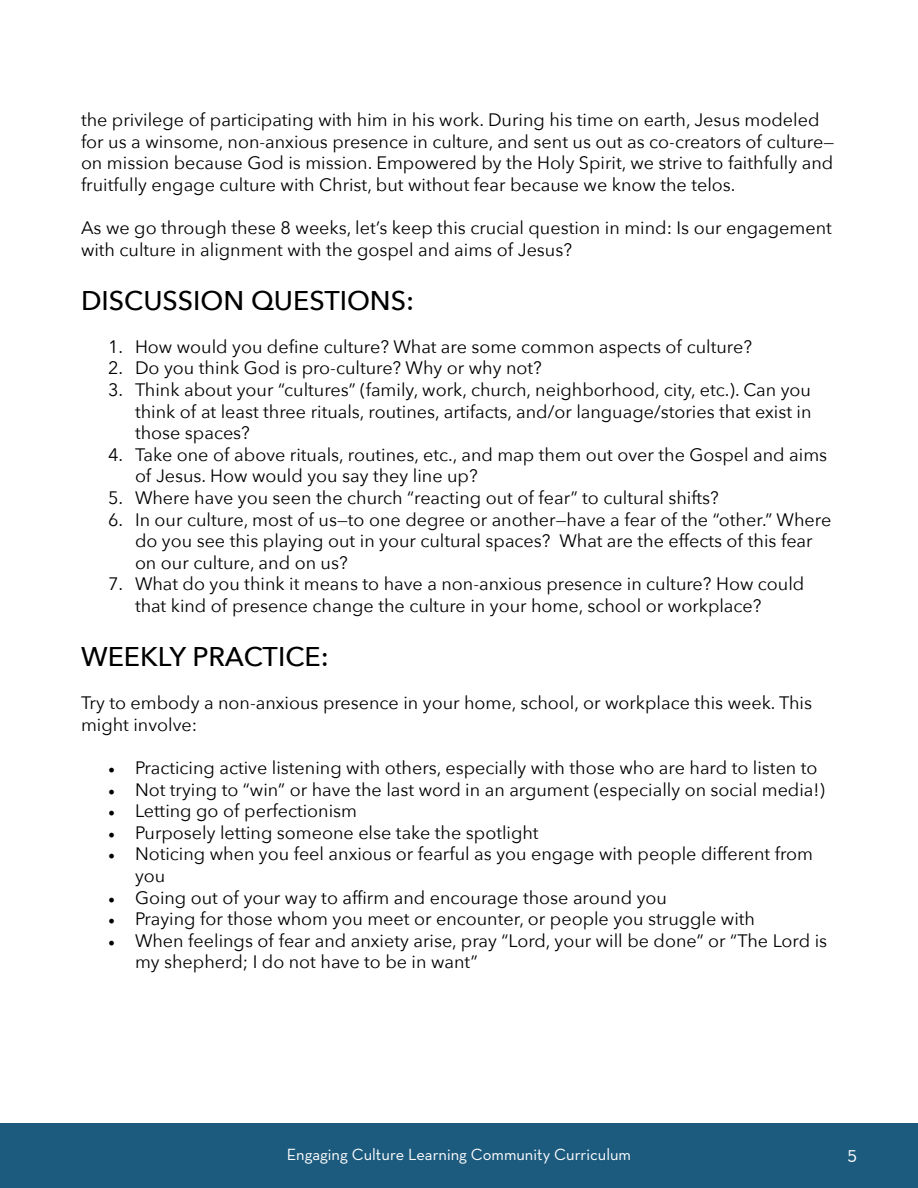
<style>
.page{position:relative;width:918px;height:1188px;background:#fff}
.page>*{position:absolute;margin:0;border:0;box-sizing:border-box;transform-origin:0 0}
.t1{font:500 27px "Avenir Next";color:#000}
.t2{font:19.5px "Neutra Text";color:#fff}
.t3{font:18px/21.6px "Avenir Next";color:#000}
.t4{font:16.5px "Neutra Text";color:#fff}
.s1{font-family:"Minion Pro"}
</style>
<div class="page">
<div style="left:0;top:1123px;width:918px;height:65px;background:#1d5b7e"></div>
<p class="t3" style="left:81px;top:109px;width:755px">the privilege of participating with him in his work. During his time on earth, Jesus modeled for us a winsome, non-anxious presence in culture, and sent us out as co-creators of culture— on mission because God is mission. Empowered by the Holy Spirit, we strive to faithfully and fruitfully engage culture with Christ, but without fear because we know the telos.</p>
<p class="t3" style="left:81px;top:217px;width:752px">As we go through these 8 weeks, let’s keep this crucial question in mind: Is our engagement with culture in alignment with the gospel and aims of Jesus?</p>
<h1 class="t1" style="left:81px;top:283px;width:335px">DISCUSSION QUESTIONS:</h1>
<p class="t3" style="left:108px;top:336px;width:646px">1. How would you define culture? What are some common aspects of culture?</p>
<p class="t3" style="left:108px;top:358px;width:435px">2. Do you think God is pro-culture? Why or why not?</p>
<p class="t3" style="left:135px;top:379px;width:678px;text-align:justify;text-indent:-27px">3. Think about your “cultures” (family, work, church, neighborhood, city, etc.). Can you think of at least three rituals, routines, artifacts, and/or language/stories that exist in those spaces?</p>
<p class="t3" style="left:135px;top:444px;width:694px;text-indent:-27px">4. Take one of above rituals, routines, etc., and map them out over the Gospel and aims of Jesus. How would you say they line up?</p>
<p class="t3" style="left:108px;top:487px;width:612px">5. Where have you seen the church “reacting out of fear” to cultural shifts?</p>
<p class="t3" style="left:135px;top:509px;width:698px;text-indent:-27px">6. In our culture, most of us—to one degree or another—have a fear of the “other.” Where do you see this playing out in your cultural spaces? What are the effects of this fear on our culture, and on us?</p>
<p class="t3" style="left:135px;top:574px;width:671px;text-indent:-27px">7. What do you think it means to have a non-anxious presence in culture? How could that kind of presence change the culture in your home, school or workplace?</p>
<h1 class="t1" style="left:81px;top:639px;width:249px">WEEKLY PRACTICE:</h1>
<p class="t3" style="left:81px;top:693px;width:733px">Try to embody a non-anxious presence in your home, school, or workplace this week. This might involve:</p>
<p class="t3" style="left:108px;top:757px;width:711px"><span class="s1">•</span> Practicing active listening with others, especially with those who are hard to listen to</p>
<p class="t3" style="left:108px;top:779px;width:718px"><span class="s1">•</span> Not trying to “win” or have the last word in an argument (especially on social media!)</p>
<p class="t3" style="left:108px;top:801px;width:251px"><span class="s1">•</span> Letting go of perfectionism</p>
<p class="t3" style="left:108px;top:822px;width:432px"><span class="s1">•</span> Purposely letting someone else take the spotlight</p>
<p class="t3" style="left:135px;top:844px;width:680px;text-indent:-27px"><span class="s1">•</span> Noticing when you feel anxious or fearful as you engage with people different from you</p>
<p class="t3" style="left:108px;top:887px;width:560px"><span class="s1">•</span> Going out of your way to affirm and encourage those around you</p>
<p class="t3" style="left:108px;top:909px;width:649px"><span class="s1">•</span> Praying for those whom you meet or encounter, or people you struggle with</p>
<p class="t3" style="left:135px;top:930px;width:694px;text-indent:-27px"><span class="s1">•</span> When feelings of fear and anxiety arise, pray “Lord, your will be done” or “The Lord is my shepherd; I do not have to be in want”</p>
<p class="t4" style="left:287px;top:1144px;width:346px">Engaging Culture Learning Community Curriculum</p>
<p class="t2" style="left:847px;top:1142px;width:11px">5</p>
</div>
